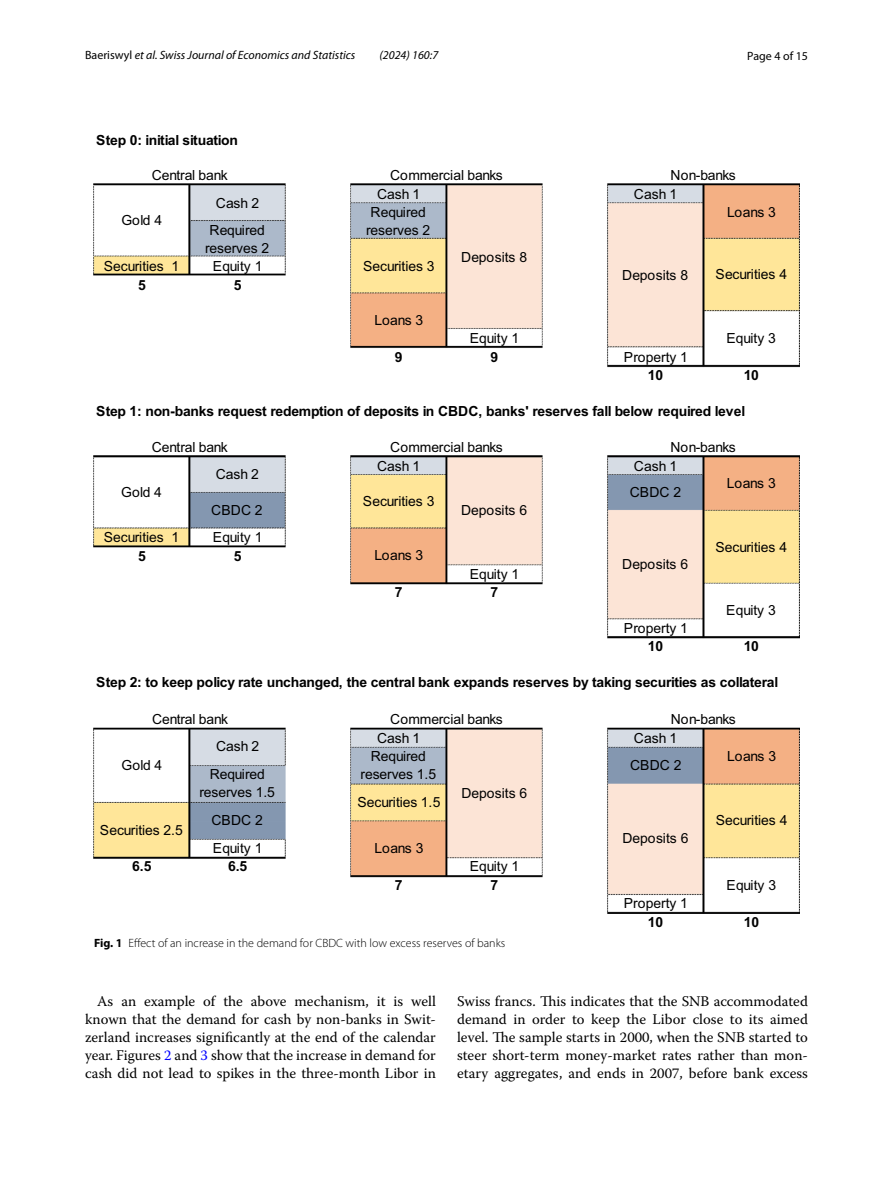
<style>
.page{position:relative;width:893px;height:1187px;background:#fff}
.page>*{position:absolute;margin:0;border:0;box-sizing:border-box;transform-origin:0 0}
.t1{font:14.7px/18px "Warnock Pro";color:#000;text-align:justify}
.t2{font:13.95px/17.7px "Arial";letter-spacing:-.01em;color:#000;text-align:center}
.t3{font:700 13.95px "Arial";letter-spacing:-.015em;color:#000}
.t4{font:300 12px "Myriad Pro";color:#000}
.t5{font:italic 12px "Myriad Pro";color:#000}
.t6{font:12px "Myriad Pro";color:#000}
.s1{font-style:normal}
.s2{font-weight:700}
.s3{color:#00f}
</style>
<div class="page">
<img style="left:93px;top:183px;width:707px;height:730px">
<p class="t5" style="left:85px;top:48px;width:272px"><span class="s1">Baeriswyl</span> et al. Swiss Journal of Economics and Statistics</p>
<p class="t5" style="left:379px;top:48px;width:60px">(2024) 160:7</p>
<p class="t6" style="left:747px;top:48px;width:62px">Page 4 of 15</p>
<p class="t3" style="left:96px;top:131px;width:143px">Step 0: initial situation</p>
<p class="t2" style="left:152px;top:167px;width:78px">Central bank</p>
<p class="t2" style="left:390px;top:167px;width:114px">Commercial banks</p>
<p class="t2" style="left:671px;top:167px;width:67px">Non-banks</p>
<p class="t2" style="left:121px;top:212px;width:42px">Gold 4</p>
<p class="t2" style="left:216px;top:194px;width:45px">Cash 2</p>
<p class="t2" style="left:205px;top:221px;width:66px">Required reserves 2</p>
<p class="t2" style="left:104px;top:257px;width:77px">Securities 1</p>
<p class="t2" style="left:213px;top:257px;width:51px">Equity 1</p>
<p class="t3" style="left:138px;top:275px;width:9px">5</p>
<p class="t3" style="left:234px;top:275px;width:9px">5</p>
<p class="t2" style="left:377px;top:186px;width:45px">Cash 1</p>
<p class="t2" style="left:634px;top:186px;width:45px">Cash 1</p>
<p class="t2" style="left:366px;top:204px;width:66px">Required reserves 2</p>
<p class="t2" style="left:727px;top:203px;width:50px">Loans 3</p>
<p class="t2" style="left:363px;top:257px;width:73px">Securities 3</p>
<p class="t2" style="left:374px;top:311px;width:50px">Loans 3</p>
<p class="t2" style="left:461px;top:248px;width:67px">Deposits 8</p>
<p class="t2" style="left:470px;top:329px;width:51px">Equity 1</p>
<p class="t2" style="left:622px;top:266px;width:67px">Deposits 8</p>
<p class="t2" style="left:715px;top:266px;width:73px">Securities 4</p>
<p class="t2" style="left:726px;top:330px;width:51px">Equity 3</p>
<p class="t3" style="left:395px;top:347px;width:9px">9</p>
<p class="t3" style="left:491px;top:347px;width:9px">9</p>
<p class="t2" style="left:624px;top:348px;width:66px">Property 1</p>
<p class="t3" style="left:648px;top:366px;width:17px">10</p>
<p class="t3" style="left:744px;top:366px;width:17px">10</p>
<p class="t3" style="left:96px;top:402px;width:651px">Step 1: non-banks request redemption of deposits in CBDC, banks' reserves fall below required level</p>
<p class="t2" style="left:152px;top:438px;width:78px">Central bank</p>
<p class="t2" style="left:121px;top:483px;width:42px">Gold 4</p>
<p class="t2" style="left:216px;top:465px;width:45px">Cash 2</p>
<p class="t2" style="left:211px;top:501px;width:53px">CBDC 2</p>
<p class="t2" style="left:104px;top:528px;width:77px">Securities 1</p>
<p class="t2" style="left:213px;top:528px;width:51px">Equity 1</p>
<p class="t3" style="left:138px;top:547px;width:9px">5</p>
<p class="t3" style="left:234px;top:547px;width:9px">5</p>
<p class="t2" style="left:390px;top:438px;width:114px">Commercial banks</p>
<p class="t2" style="left:670px;top:438px;width:67px">Non-banks</p>
<p class="t2" style="left:377px;top:457px;width:45px">Cash 1</p>
<p class="t2" style="left:634px;top:457px;width:45px">Cash 1</p>
<p class="t2" style="left:363px;top:492px;width:73px">Securities 3</p>
<p class="t2" style="left:374px;top:547px;width:50px">Loans 3</p>
<p class="t2" style="left:461px;top:502px;width:67px">Deposits 6</p>
<p class="t2" style="left:470px;top:565px;width:51px">Equity 1</p>
<p class="t3" style="left:395px;top:583px;width:9px">7</p>
<p class="t3" style="left:491px;top:583px;width:9px">7</p>
<p class="t2" style="left:630px;top:483px;width:53px">CBDC 2</p>
<p class="t2" style="left:622px;top:555px;width:67px">Deposits 6</p>
<p class="t2" style="left:727px;top:474px;width:50px">Loans 3</p>
<p class="t2" style="left:715px;top:538px;width:73px">Securities 4</p>
<p class="t2" style="left:726px;top:601px;width:51px">Equity 3</p>
<p class="t2" style="left:624px;top:619px;width:66px">Property 1</p>
<p class="t3" style="left:648px;top:637px;width:17px">10</p>
<p class="t3" style="left:744px;top:637px;width:17px">10</p>
<p class="t3" style="left:96px;top:673px;width:684px">Step 2: to keep policy rate unchanged, the central bank expands reserves by taking securities as collateral</p>
<p class="t2" style="left:390px;top:710px;width:114px">Commercial banks</p>
<p class="t2" style="left:216px;top:705px;width:45px;line-height:27.3px;text-align:left;text-indent:-64px">Central bank<br>Cash 2</p>
<p class="t2" style="left:122px;top:756px;width:42px">Gold 4</p>
<p class="t2" style="left:671px;top:710px;width:67px">Non-banks</p>
<p class="t2" style="left:377px;top:729px;width:45px">Cash 1</p>
<p class="t2" style="left:634px;top:729px;width:45px">Cash 1</p>
<p class="t2" style="left:727px;top:747px;width:50px">Loans 3</p>
<p class="t2" style="left:371px;top:747px;width:57px">Required</p>
<p class="t2" style="left:630px;top:756px;width:53px">CBDC 2</p>
<p class="t2" style="left:210px;top:765px;width:57px">Required</p>
<p class="t2" style="left:361px;top:765px;width:77px">reserves 1.5</p>
<p class="t2" style="left:200px;top:783px;width:77px">reserves 1.5</p>
<p class="t2" style="left:461px;top:784px;width:67px">Deposits 6</p>
<p class="t2" style="left:357px;top:793px;width:85px">Securities 1.5</p>
<p class="t2" style="left:100px;top:820px;width:85px">Securities 2.5</p>
<p class="t2" style="left:212px;top:811px;width:53px">CBDC 2</p>
<p class="t2" style="left:213px;top:839px;width:51px">Equity 1</p>
<p class="t2" style="left:375px;top:839px;width:50px">Loans 3</p>
<p class="t3" style="left:132px;top:857px;width:21px">6.5</p>
<p class="t3" style="left:228px;top:857px;width:21px">6.5</p>
<p class="t2" style="left:470px;top:857px;width:51px">Equity 1</p>
<p class="t3" style="left:395px;top:876px;width:9px">7</p>
<p class="t3" style="left:491px;top:876px;width:9px">7</p>
<p class="t4" style="left:94px;top:936px;width:413px"><span class="s2">Fig. 1</span> Effect of an increase in the demand for CBDC with low excess reserves of banks</p>
<p class="t2" style="left:622px;top:829px;width:67px">Deposits 6</p>
<p class="t2" style="left:716px;top:811px;width:73px">Securities 4</p>
<p class="t2" style="left:727px;top:876px;width:51px">Equity 3</p>
<p class="t2" style="left:624px;top:894px;width:66px">Property 1</p>
<p class="t3" style="left:648px;top:912px;width:17px">10</p>
<p class="t3" style="left:744px;top:912px;width:17px">10</p>
<p class="t1" style="left:85px;top:991px;width:352px;text-indent:12px">As an example of the above mechanism, it is well known that the demand for cash by non-banks in Swit&shy;zerland increases significantly at the end of the calendar year. Figures <span class="s3">2</span> and <span class="s3">3</span> show that the increase in demand for cash did not lead to spikes in the three-month Libor in</p>
<p class="t1" style="left:457px;top:991px;width:352px">Swiss francs. This indicates that the SNB accommodated demand in order to keep the Libor close to its aimed level. The sample starts in 2000, when the SNB started to steer short-term money-market rates rather than mon&shy;etary aggregates, and ends in 2007, before bank excess</p>
</div>
